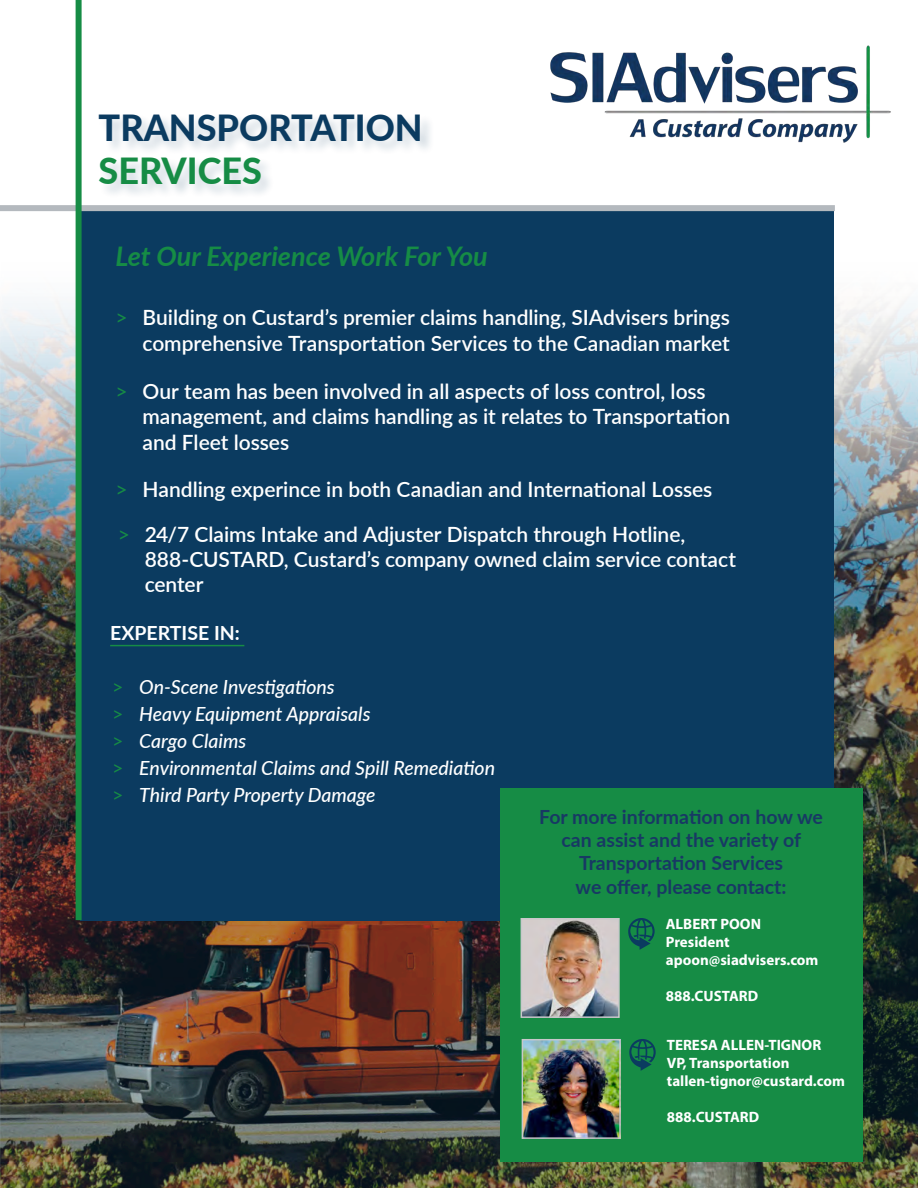
<style>
.page{position:relative;width:918px;height:1188px;background:#fff}
.page>*{position:absolute;margin:0;border:0;box-sizing:border-box;transform-origin:0 0}
.Lato-Title{font:800 36px "Lato";color:#0b3b60}
.Lato-Title-2{font:800 36px "Lato";color:#168c45}
.t1{font:italic 700 27px "Lato";color:#168c45}
.t2{font:600 21px/25.2px "Lato";color:#fff}
.t3{font:italic 500 19.5px "Lato";color:#fff}
.Lato-Title-3{font:700 19.5px/23.4px "Lato";color:#183964;text-align:center}
.Lato-Regular{font:700 19.5px "Lato";color:#fff}
.t4{font:700 15px "Myriad Pro";color:#fff}
.s1{font-weight:400;color:#168c45}
.s2{font-weight:400;font-style:normal;color:#168c45}
</style>
<div class="page">
<img style="left:0;top:242px;width:918px;height:946px">
<div style="left:81px;top:211px;width:753px;height:709px;background:#0b3b60"></div>
<div style="left:98px;top:114px;width:337px;height:85px;background:#0b3b60;opacity:.2"></div>
<div style="left:501px;top:788px;width:362px;height:374px;background:#168c45"></div>
<img style="left:550px;top:45px;width:341px;height:98px">
<div style="left:0;top:205px;width:835px;height:6px;background:#b4b9be"></div>
<div style="left:76px;top:0;width:6px;height:920px;background:#168c45"></div>
<hr style="left:110px;top:645px;width:134px;height:1px;background:#168c45">
<img style="left:524px;top:921px;width:93px;height:94px">
<div style="left:521px;top:918px;width:99px;height:100px;border:2px solid #c7c8ca"></div>
<svg style="left:628px;top:918px;width:27px;height:32px"></svg>
<img style="left:525px;top:1042px;width:93px;height:94px">
<div style="left:522px;top:1039px;width:99px;height:100px;border:2px solid #c7c8ca"></div>
<svg style="left:629px;top:1039px;width:27px;height:32px"></svg>
<p class="Lato-Title" style="left:99px;top:101px;width:326px">TRANSPORTATION</p>
<p class="Lato-Title-2" style="left:99px;top:145px;width:165px">SERVICES</p>
<p class="t1" style="left:116px;top:237px;width:374px">Let Our Experience Work For You</p>
<p class="t2" style="left:116px;top:304px;width:616px;text-align:right"><span class="s1">&gt;</span> Building on Custard’s premier claims handling, SIAdvisers brings comprehensive Transportation Services to the Canadian market</p>
<p class="t2" style="left:143px;top:378px;width:589px;text-indent:-27px"><span class="s1">&gt;</span> Our team has been involved in all aspects of loss control, loss management, and claims handling as it relates to Transportation and Fleet losses</p>
<p class="t2" style="left:116px;top:476px;width:598px"><span class="s1">&gt;</span> Handling experince in both Canadian and International Losses</p>
<p class="t2" style="left:145px;top:521px;width:593px;text-indent:-27px"><span class="s1">&gt;</span> 24/7 Claims Intake and Adjuster Dispatch through Hotline,<br>888-CUSTARD, Custard’s company owned claim service contact center</p>
<p class="Lato-Regular" style="left:110px;top:618px;width:131px">EXPERTISE IN:</p>
<p class="t3" style="left:112px;top:673px;width:224px"><span class="s2">&gt;</span> On-Scene Investigations</p>
<p class="t3" style="left:112px;top:700px;width:260px"><span class="s2">&gt;</span> Heavy Equipment Appraisals</p>
<p class="t3" style="left:112px;top:727px;width:135px"><span class="s2">&gt;</span> Cargo Claims</p>
<p class="t3" style="left:112px;top:754px;width:384px"><span class="s2">&gt;</span> Environmental Claims and Spill Remediation</p>
<p class="t3" style="left:112px;top:781px;width:265px"><span class="s2">&gt;</span> Third Party Property Damage</p>
<p class="Lato-Title-3" style="left:539px;top:804px;width:285px">For more information on how we can assist and the variety of</p>
<p class="Lato-Title-3" style="left:579px;top:851px;width:206px">Transportation Services</p>
<p class="Lato-Title-3" style="left:576px;top:874px;width:212px">we offer, please contact:</p>
<p class="t4" style="left:666px;top:914px;width:97px">ALBERT POON</p>
<p class="t4" style="left:666px;top:932px;width:65px">President</p>
<p class="t4" style="left:666px;top:950px;width:154px">apoon@siadvisers.com</p>
<p class="t4" style="left:666px;top:986px;width:94px">888.CUSTARD</p>
<p class="t4" style="left:667px;top:1035px;width:156px">TERESA ALLEN-TIGNOR</p>
<p class="t4" style="left:667px;top:1053px;width:124px">VP, Transportation</p>
<p class="t4" style="left:667px;top:1071px;width:180px">tallen-tignor@custard.com</p>
<p class="t4" style="left:667px;top:1107px;width:94px">888.CUSTARD</p>
</div>
